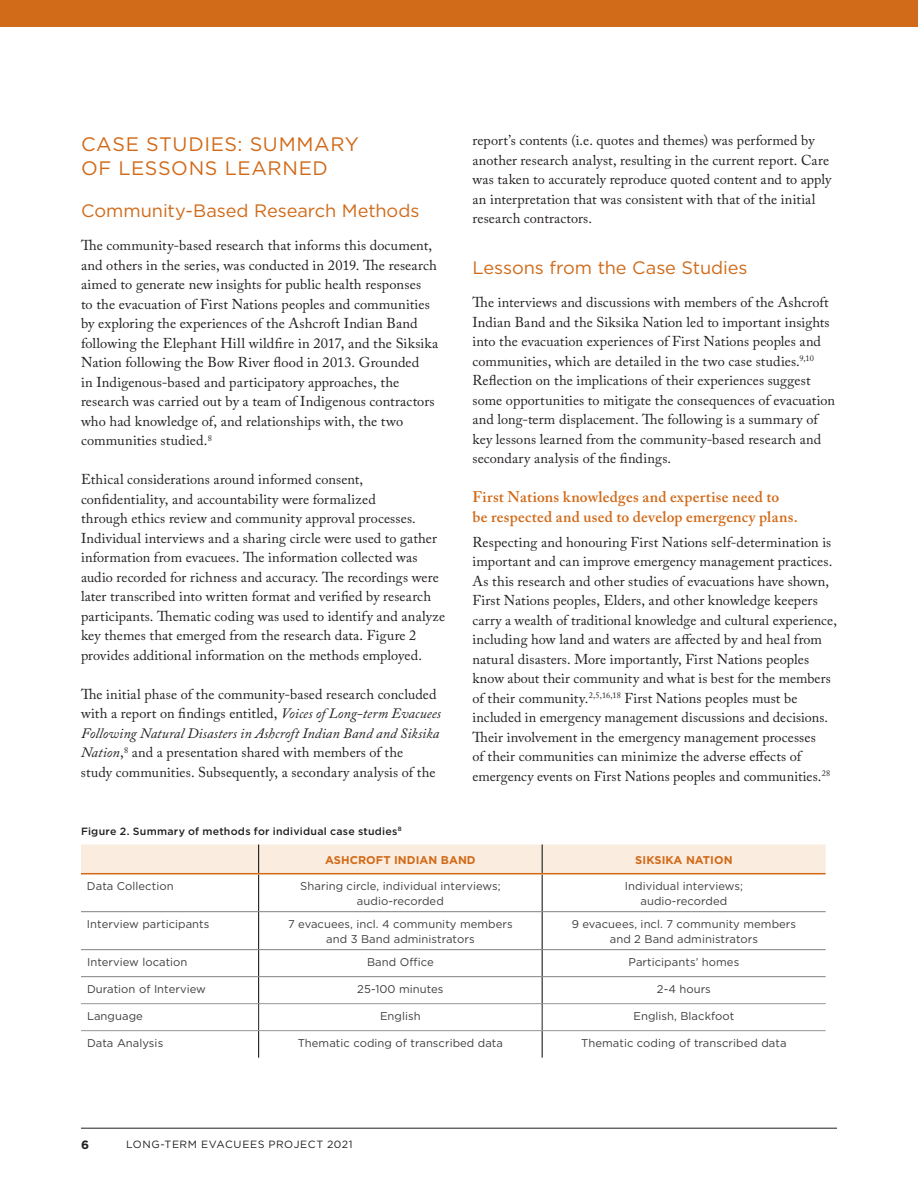
<style>
.page{position:relative;width:918px;height:1188px;background:#fff}
.page>*{position:absolute;margin:0;border:0;box-sizing:border-box;transform-origin:0 0}
.t1{font:19.5px/24px "Gotham HTF";letter-spacing:.035em;color:#d16a19}
.t2{font:18px "Gotham HTF";letter-spacing:-.005em;color:#d16a19}
.t3{font:600 15.3px/19.5px "Adobe Caslon Pro";letter-spacing:.02em;color:#d16a19}
.t4{font:14.25px/19.5px "Adobe Caslon Pro";letter-spacing:.01em;color:#231f20}
.t5{font:700 12px "Gotham HTF";color:#231f20}
.t6{font:11.25px/15px "Gotham HTF";letter-spacing:.005em;color:#3e3e3f;text-align:center}
.t7{font:700 11.25px "Gotham HTF";letter-spacing:.005em;color:#d16a19}
.t8{font:500 10.5px "Gotham HTF";letter-spacing:.025em;color:#231f20}
.t9{font:10.5px "Gotham HTF";letter-spacing:.055em;color:#231f20}
.s1{font-style:italic}
</style>
<div class="page">
<hr style="left:81px;top:1128px;width:756px;height:1px;background:#231f20">
<div style="left:0;top:0;width:918px;height:27px;background:#d16a19"></div>
<div style="left:81px;top:844px;width:745px;height:29px;background:#faecde"></div>
<hr style="left:258px;top:874px;width:1px;height:38px;background:#040503">
<hr style="left:542px;top:874px;width:1px;height:38px;background:#040503">
<hr style="left:258px;top:912px;width:1px;height:37px;background:#040503">
<hr style="left:542px;top:912px;width:1px;height:37px;background:#040503">
<hr style="left:81px;top:873px;width:178px;height:1px;background:#d16a19">
<hr style="left:259px;top:873px;width:283px;height:1px;background:#d16a19">
<hr style="left:542px;top:873px;width:284px;height:1px;background:#d16a19">
<hr style="left:81px;top:911px;width:178px;height:1px;background:#808180">
<hr style="left:259px;top:911px;width:283px;height:1px;background:#808180">
<hr style="left:542px;top:911px;width:284px;height:1px;background:#808180">
<hr style="left:81px;top:949px;width:178px;height:1px;background:#808180">
<hr style="left:259px;top:949px;width:283px;height:1px;background:#808180">
<hr style="left:542px;top:949px;width:284px;height:1px;background:#808180">
<hr style="left:81px;top:976px;width:178px;height:1px;background:#808180">
<hr style="left:259px;top:976px;width:283px;height:1px;background:#808180">
<hr style="left:542px;top:976px;width:284px;height:1px;background:#808180">
<hr style="left:81px;top:1003px;width:178px;height:1px;background:#939598">
<hr style="left:259px;top:1003px;width:283px;height:1px;background:#939598">
<hr style="left:542px;top:1003px;width:284px;height:1px;background:#939598">
<svg style="left:258px;top:950px;width:1px;height:108px"></svg>
<svg style="left:542px;top:950px;width:1px;height:108px"></svg>
<hr style="left:81px;top:1030px;width:178px;height:1px;background:#939598">
<hr style="left:259px;top:1030px;width:283px;height:1px;background:#939598">
<hr style="left:542px;top:1030px;width:284px;height:1px;background:#939598">
<h1 class="t1" style="left:81px;top:132px;width:279px">CASE STUDIES: SUMMARY<br>OF LESSONS LEARNED</h1>
<p class="t2" style="left:81px;top:201px;width:340px">Community-Based Research Methods</p>
<p class="t4" style="left:81px;top:236px;width:359px">The community-based research that informs this document, and others in the series, was conducted in 2019. The research aimed to generate new insights for public health responses<br>to the evacuation of First Nations peoples and communities by exploring the experiences of the Ashcroft Indian Band following the Elephant Hill wildfire in 2017, and the Siksika Nation following the Bow River flood in 2013. Grounded<br>in Indigenous-based and participatory approaches, the research was carried out by a team of Indigenous contractors who had knowledge of, and relationships with, the two communities studied.<sup>8</sup></p>
<p class="t4" style="left:81px;top:470px;width:366px">Ethical considerations around informed consent, confidentiality, and accountability were formalized<br>through ethics review and community approval processes.<br>Individual interviews and a sharing circle were used to gather information from evacuees. The information collected was audio recorded for richness and accuracy. The recordings were later transcribed into written format and verified by research participants. Thematic coding was used to identify and analyze key themes that emerged from the research data. Figure 2 provides additional information on the methods employed.</p>
<p class="t4" style="left:81px;top:684px;width:362px">The initial phase of the community-based research concluded with a report on findings entitled, <span class="s1">Voices of Long-term Evacuees Following Natural Disasters in Ashcroft Indian Band and Siksika Nation</span>,<sup>8</sup> and a presentation shared with members of the<br>study communities. Subsequently, a secondary analysis of the</p>
<p class="t4" style="left:472px;top:131px;width:361px">report’s contents (i.e. quotes and themes) was performed by another research analyst, resulting in the current report. Care was taken to accurately reproduce quoted content and to apply an interpretation that was consistent with that of the initial research contractors.</p>
<p class="t2" style="left:472px;top:258px;width:277px">Lessons from the Case Studies</p>
<p class="t4" style="left:472px;top:293px;width:364px">The interviews and discussions with members of the Ashcroft Indian Band and the Siksika Nation led to important insights into the evacuation experiences of First Nations peoples and communities, which are detailed in the two case studies.<sup>9,10<br></sup>Reflection on the implications of their experiences suggest some opportunities to mitigate the consequences of evacuation and long-term displacement. The following is a summary of key lessons learned from the community-based research and secondary analysis of the findings.</p>
<p class="t3" style="left:472px;top:487px;width:327px">First Nations knowledges and expertise need to be respected and used to develop emergency plans.</p>
<p class="t4" style="left:472px;top:532px;width:366px">Respecting and honouring First Nations self-determination is important and can improve emergency management practices.<br>As this research and other studies of evacuations have shown, First Nations peoples, Elders, and other knowledge keepers carry a wealth of traditional knowledge and cultural experience, including how land and waters are affected by and heal from natural disasters. More importantly, First Nations peoples know about their community and what is best for the members of their community.<sup>2,5,16,18</sup> First Nations peoples must be included in emergency management discussions and decisions.<br>Their involvement in the emergency management processes<br>of their communities can minimize the adverse effects of emergency events on First Nations peoples and communities.<sup>28</sup></p>
<p class="t8" style="left:81px;top:825px;width:322px">Figure 2. Summary of methods for individual case studies<sup>8</sup></p>
<p class="t7" style="left:325px;top:853px;width:152px">ASHCROFT INDIAN BAND</p>
<p class="t7" style="left:635px;top:853px;width:99px">SIKSIKA NATION</p>
<p class="t6" style="left:87px;top:878px;width:88px">Data Collection</p>
<p class="t6" style="left:300px;top:878px;width:202px">Sharing circle, individual interviews; audio-recorded</p>
<p class="t6" style="left:625px;top:878px;width:120px">Individual interviews; audio-recorded</p>
<p class="t6" style="left:87px;top:916px;width:124px">Interview participants</p>
<p class="t6" style="left:288px;top:916px;width:226px">7 evacuees, incl. 4 community members and 3 Band administrators</p>
<p class="t6" style="left:572px;top:916px;width:226px">9 evacuees, incl. 7 community members and 2 Band administrators</p>
<p class="t6" style="left:87px;top:954px;width:102px">Interview location</p>
<p class="t6" style="left:367px;top:954px;width:68px">Band Office</p>
<p class="t6" style="left:629px;top:954px;width:112px">Participants’ homes</p>
<p class="t6" style="left:87px;top:981px;width:120px">Duration of Interview</p>
<p class="t6" style="left:357px;top:981px;width:88px">25-100 minutes</p>
<p class="t6" style="left:657px;top:981px;width:55px">2-4 hours</p>
<p class="t6" style="left:87px;top:1008px;width:57px">Language</p>
<p class="t6" style="left:380px;top:1008px;width:42px">English</p>
<p class="t6" style="left:633px;top:1008px;width:102px">English, Blackfoot</p>
<p class="t6" style="left:87px;top:1035px;width:78px">Data Analysis</p>
<p class="t6" style="left:298px;top:1035px;width:207px">Thematic coding of transcribed data</p>
<p class="t6" style="left:581px;top:1035px;width:207px">Thematic coding of transcribed data</p>
<p class="t5" style="left:81px;top:1138px;width:10px">6</p>
<p class="t9" style="left:126px;top:1138px;width:228px">LONG-TERM EVACUEES PROJECT 2021</p>
</div>
